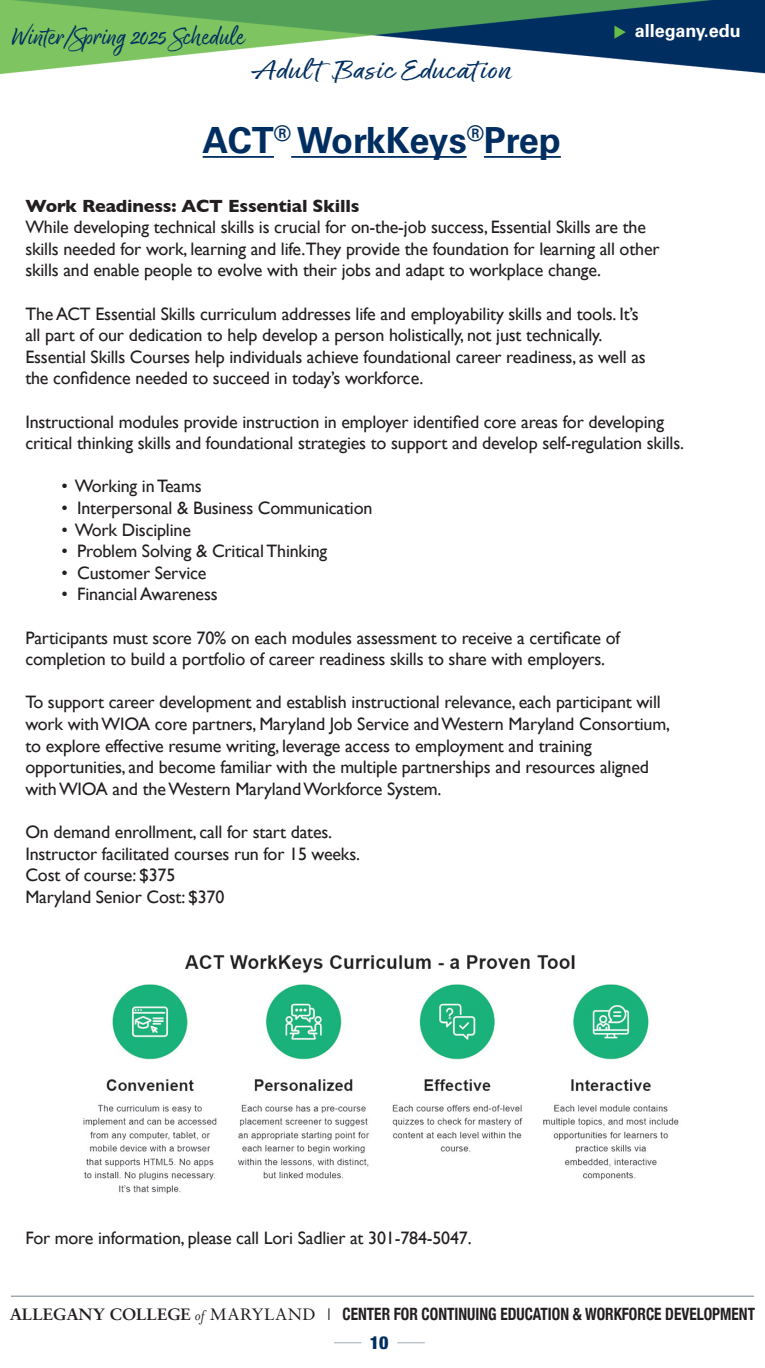
<style>
.page{position:relative;width:765px;height:1368px;background:#fff}
.page>*{position:absolute;margin:0;border:0;box-sizing:border-box;transform-origin:0 0}
.t1{font:700 36px "Univers";letter-spacing:-.01em;color:#002e60}
.t2{font:30px "Good Karma";letter-spacing:.02em;color:#002e60;scale:1.2 1}
.t3{font:28px "Good Karma";color:#002e60}
.t4{font:18px/21.6px "Gill Sans";letter-spacing:-.01em;color:#231f20}
.t5{font:700 18px "Gill Sans";letter-spacing:-.01em;color:#231f20}
.t6{font:700 18px "Univers";color:#fff}
.t7{font:900 condensed 18px "Helvetica Neue";color:#002e60}
.t8{font:700 condensed 17px "Helvetica Neue";color:#231f20;scale:.9 1}
.s1{font-family:"Sabon LT Std";font-stretch:normal;font-size:16.4px}
.s2{font-family:"Mrs Eaves";font-weight:400;font-style:italic;font-stretch:normal;font-size:16.4px}
.s3{font-family:"Sabon LT Std";font-weight:400;font-stretch:normal;font-size:16.4px}
.s4{font-family:"Times";font-weight:400;font-stretch:normal}
</style>
<div class="page">
<svg style="left:397px;top:1342px;width:28px;height:1px"></svg>
<svg style="left:334px;top:1342px;width:27px;height:1px"></svg>
<hr style="left:11px;top:1296px;width:743px;height:1px;background:#a1acb4">
<hr style="left:203px;top:156px;width:71px;height:2px;background:#002e60">
<hr style="left:291px;top:156px;width:176px;height:2px;background:#002e60">
<hr style="left:484px;top:156px;width:77px;height:2px;background:#002e60">
<img style="left:0;top:0;width:765px;height:75px">
<svg style="left:614px;top:26px;width:12px;height:13px"></svg>
<img style="left:83px;top:954px;width:596px;height:240px">
<p class="t3" style="left:11px;top:20px;width:235px">Winter/Spring 2025 Schedule</p>
<p class="t6" style="left:635px;top:20px;width:108px">allegany.edu</p>
<p class="t2" style="left:251px;top:52px;width:218px">Adult Basic Education</p>
<h2 class="t1" style="left:203px;top:120px;width:360px">ACT<sup>®</sup> WorkKeys<sup>®</sup>Prep</h2>
<p class="t5" style="left:25px;top:191px;width:336px">Work Readiness: ACT Essential Skills</p>
<p class="t4" style="left:25px;top:216px;width:636px">While developing technical skills is crucial for on-the-job success, Essential Skills are the skills needed for work, learning and life.They provide the foundation for learning all other skills and enable people to evolve with their jobs and adapt to workplace change.</p>
<p class="t4" style="left:25px;top:303px;width:622px">The ACT Essential Skills curriculum addresses life and employability skills and tools. It’s all part of our dedication to help develop a person holistically, not just technically.<br>Essential Skills Courses help individuals achieve foundational career readiness, as well as</p>
<p class="t4" style="left:25px;top:367px;width:400px">the confidence needed to succeed in today’s workforce.</p>
<p class="t4" style="left:25px;top:411px;width:640px">Instructional modules provide instruction in employer identified core areas for developing</p>
<p class="t4" style="left:25px;top:432px;width:660px">critical thinking skills and foundational strategies to support and develop self-regulation skills.</p>
<p class="t4" style="left:61px;top:475px;width:142px">• Working in Teams</p>
<p class="t4" style="left:61px;top:497px;width:313px">• Interpersonal &amp; Business Communication</p>
<p class="t4" style="left:61px;top:519px;width:131px">• Work Discipline</p>
<p class="t4" style="left:61px;top:540px;width:267px">• Problem Solving &amp; Critical Thinking</p>
<p class="t4" style="left:61px;top:562px;width:147px">• Customer Service</p>
<p class="t4" style="left:61px;top:583px;width:158px">• Financial Awareness</p>
<p class="t4" style="left:25px;top:627px;width:596px">Participants must score 70% on each modules assessment to receive a certificate of</p>
<p class="t4" style="left:25px;top:648px;width:581px">completion to build a portfolio of career readiness skills to share with employers.</p>
<p class="t4" style="left:25px;top:691px;width:646px">To support career development and establish instructional relevance, each participant will work with WIOA core partners, Maryland Job Service and Western Maryland Consortium, to explore effective resume writing, leverage access to employment and training opportunities, and become familiar with the multiple partnerships and resources aligned with WIOA and the Western Maryland Workforce System.</p>
<p class="t4" style="left:25px;top:821px;width:336px">On demand enrollment, call for start dates.<br>Instructor facilitated courses run for 15 weeks.<br>Cost of course: $375<br>Maryland Senior Cost: $370</p>
<p class="t4" style="left:25px;top:1227px;width:448px">For more information, please call Lori Sadlier at 301-784-5047.</p>
<p class="t8" style="left:10px;top:1300px;width:830px"><span class="s1">ALLEGANY COLLEGE</span> <span class="s2">of</span> <span class="s3">MARYLAND</span> <span class="s4">|</span> CENTER FOR CONTINUING EDUCATION &amp; WORKFORCE DEVELOPMENT</p>
<p class="t7" style="left:370px;top:1328px;width:20px">10</p>
</div>
